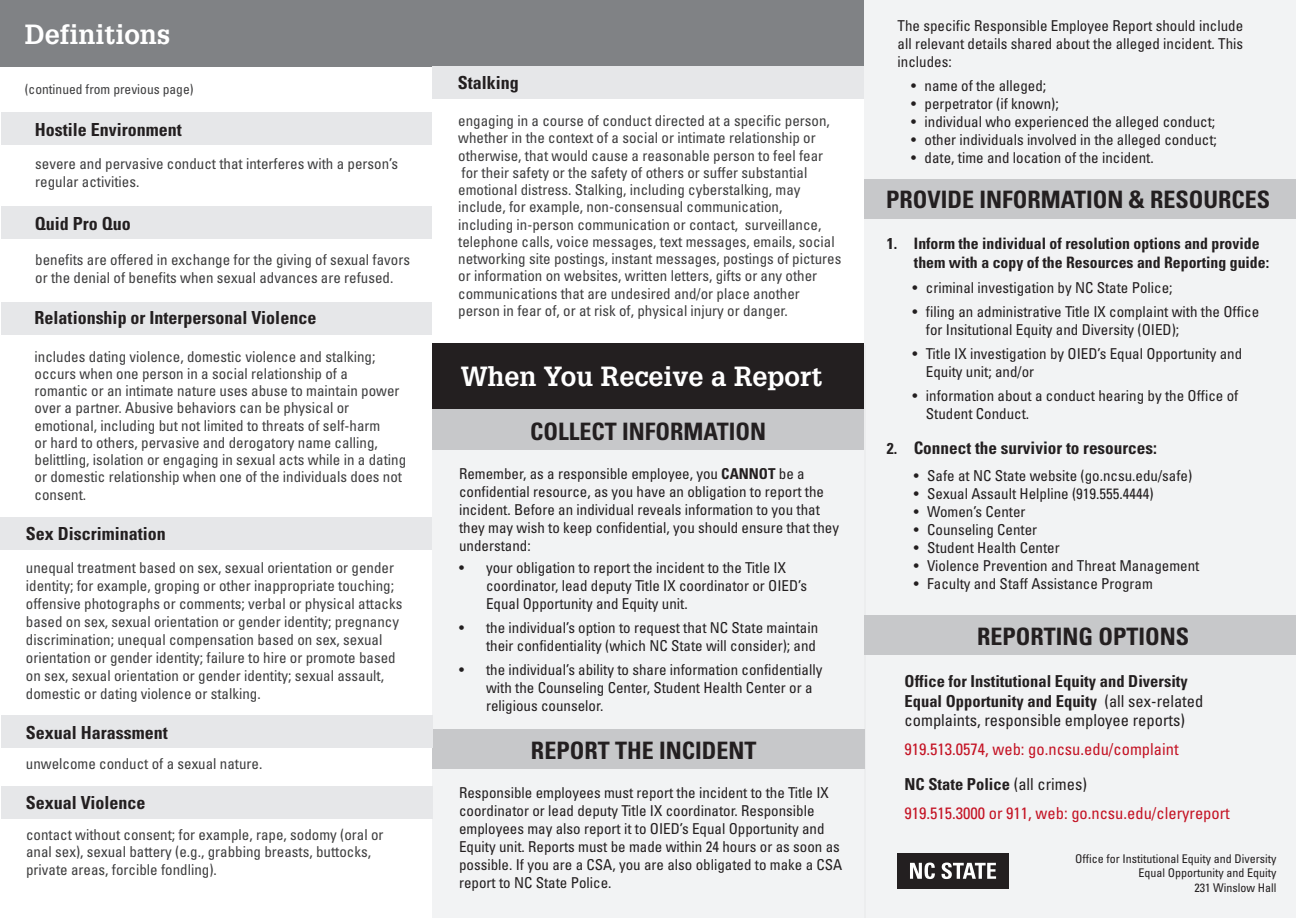
<style>
.page{position:relative;width:1296px;height:918px;background:#fff}
.page>*{position:absolute;margin:0;border:0;box-sizing:border-box;transform-origin:0 0}
.t1{font:700 27px "Glypha 65";color:#fff}
.t2{font:700 condensed 24px "Univers";color:#231f20}
.t3{font:700 condensed 18px "Univers";color:#231f20}
.t4{font:700 condensed 17.25px "Univers";color:#231f20}
.t5{font:condensed 16.5px "Univers";color:#c41324}
.t6{font:condensed 16.5px/19.8px "Univers";color:#231f20}
.t7{font:700 condensed 16.5px "Univers";color:#231f20}
.t8{font:700 condensed 15.75px/18.9px "Univers";color:#231f20}
.t9{font:condensed 15px/17.2px "Univers";color:#3e3e3f}
.t10{font:condensed 15px/18px "Univers";color:#231f20}
.t11{font:condensed 13.5px "Univers";color:#3e3e3f}
.t12{font:condensed 12px/14.4px "Univers";color:#231f20;text-align:right}
.s1{font-weight:700}
.s2{font-size:15.75px}
.s3{font-weight:400}
</style>
<div class="page">
<div style="left:864px;top:0;width:432px;height:918px;background:#f2f3f4"></div>
<div style="left:432px;top:345px;width:433px;height:573px;background:#f2f3f4"></div>
<div style="left:432px;top:344px;width:432px;height:66px;background:#231f20"></div>
<div style="left:432px;top:410px;width:432px;height:40px;background:#c7c8ca"></div>
<div style="left:432px;top:730px;width:432px;height:39px;background:#c7c8ca"></div>
<div style="left:864px;top:179px;width:432px;height:39px;background:#c7c8ca"></div>
<div style="left:864px;top:616px;width:432px;height:39px;background:#c7c8ca"></div>
<div style="left:0;top:0;width:864px;height:66px;background:#808285"></div>
<div style="left:1px;top:517px;width:431px;height:32px;background:#e6e7e9"></div>
<div style="left:1px;top:716px;width:431px;height:32px;background:#e6e7e9"></div>
<div style="left:1px;top:786px;width:431px;height:32px;background:#e6e7e9"></div>
<div style="left:432px;top:66px;width:432px;height:32px;background:#e6e7e9"></div>
<div style="left:1px;top:206px;width:431px;height:32px;background:#e6e7e9"></div>
<div style="left:1px;top:112px;width:431px;height:32px;background:#e6e7e9"></div>
<div style="left:1px;top:302px;width:431px;height:32px;background:#e6e7e9"></div>
<div style="left:898px;top:853px;width:111px;height:35px;background:#231f20"></div>
<svg style="left:910px;top:863px;width:25px;height:16px"></svg>
<svg style="left:941px;top:863px;width:55px;height:16px"></svg>
<p class="t1" style="left:25px;top:17px;width:147px">Definitions</p>
<p class="t11" style="left:25px;top:81px;width:170px">(continued from previous page)</p>
<p class="t3" style="left:35px;top:118px;width:148px">Hostile Environment</p>
<p class="t9" style="left:35px;top:155px;width:364px;line-height:18px">severe and pervasive conduct that interferes with a person’s regular activities.</p>
<p class="t3" style="left:35px;top:212px;width:97px">Quid Pro Quo</p>
<p class="t9" style="left:35px;top:250px;width:376px;line-height:18px">benefits are offered in exchange for the giving of sexual favors or the denial of benefits when sexual advances are refused.</p>
<p class="t3" style="left:35px;top:306px;width:283px">Relationship or Interpersonal Violence</p>
<p class="t9" style="left:35px;top:348px;width:373px">includes dating violence, domestic violence and stalking; occurs when one person in a social relationship of a<br>romantic or an intimate nature uses abuse to maintain power over a partner. Abusive behaviors can be physical or emotional, including but not limited to threats of self-harm<br>or hard to others, pervasive and derogatory name calling, belittling, isolation or engaging in sexual acts while in a dating or domestic relationship when one of the individuals does not consent.</p>
<p class="t3" style="left:26px;top:523px;width:142px">Sex Discrimination</p>
<p class="t9" style="left:26px;top:558px;width:378px;line-height:18px">unequal treatment based on sex, sexual orientation or gender identity; for example, groping or other inappropriate touching; offensive photographs or comments; verbal or physical attacks based on sex, sexual orientation or gender identity; pregnancy discrimination; unequal compensation based on sex, sexual orientation or gender identity; failure to hire or promote based on sex, sexual orientation or gender identity; sexual assault, domestic or dating violence or stalking.</p>
<p class="t3" style="left:26px;top:721px;width:143px">Sexual Harassment</p>
<p class="t9" style="left:26px;top:755px;width:238px">unwelcome conduct of a sexual nature.</p>
<p class="t3" style="left:26px;top:792px;width:121px">Sexual Violence</p>
<p class="t9" style="left:26px;top:826px;width:359px">contact without consent; for example, rape, sodomy (oral or anal sex), sexual battery (e.g., grabbing breasts, buttocks, private areas, forcible fondling).</p>
<p class="t3" style="left:458px;top:72px;width:63px">Stalking</p>
<p class="t9" style="left:458px;top:112px;width:373px">engaging in a course of conduct directed at a specific person, whether in the context of a social or intimate relationship or otherwise, that would cause a reasonable person to feel fear</p>
<p class="t9" style="left:462px;top:164px;width:347px">for their safety or the safety of others or suffer substantial</p>
<p class="t9" style="left:458px;top:181px;width:344px">emotional distress. Stalking, including cyberstalking, may</p>
<p class="t9" style="left:458px;top:198px;width:326px">include, for example, non-consensual communication,</p>
<p class="t9" style="left:458px;top:215px;width:385px">including in-person communication or contact, surveillance, telephone calls, voice messages, text messages, emails, social networking site postings, instant messages, postings of pictures or information on websites, written letters, gifts or any other</p>
<p class="t9" style="left:458px;top:284px;width:343px">communications that are undesired and/or place another</p>
<p class="t9" style="left:458px;top:302px;width:331px">person in fear of, or at risk of, physical injury or danger.</p>
<p class="t1" style="left:460px;top:359px;width:364px">When You Receive a Report</p>
<p class="t2" style="left:530px;top:417px;width:237px">COLLECT INFORMATION</p>
<p class="t10" style="left:459px;top:464px;width:347px">Remember, as a responsible employee, you <span class="s1">CANNOT</span> be a</p>
<p class="t10" style="left:459px;top:482px;width:381px">confidential resource, as you have an obligation to report the incident. Before an individual reveals information to you that they may wish to keep confidential, you should ensure that they understand:</p>
<p class="t10" style="left:486px;top:559px;width:323px;text-indent:-27px">• your obligation to report the incident to the Title IX coordinator, lead deputy Title IX coordinator or OIED’s<br>Equal Opportunity and Equity unit.</p>
<p class="t10" style="left:459px;top:619px;width:361px;text-align:right">• the individual’s option to request that NC State maintain their confidentiality (which NC State will consider); and</p>
<p class="t10" style="left:486px;top:661px;width:338px;text-indent:-27px">• the individual’s ability to share information confidentially with the Counseling Center, Student Health Center or a religious counselor.</p>
<p class="t2" style="left:531px;top:736px;width:227px">REPORT THE INCIDENT</p>
<p class="t10" style="left:459px;top:784px;width:371px">Responsible employees must report the incident to the Title IX</p>
<p class="t10" style="left:459px;top:802px;width:357px">coordinator or lead deputy Title IX coordinator. Responsible</p>
<p class="t10" style="left:459px;top:820px;width:367px">employees may also report it to OIED’s Equal Opportunity and</p>
<p class="t10" style="left:459px;top:838px;width:385px">Equity unit. Reports must be made within 24 hours or as soon as possible. If you are a CSA, you are also obligated to make a CSA report to NC State Police.</p>
<p class="t10" style="left:898px;top:17px;width:347px;text-align:justify">The specific Responsible Employee Report should include all relevant details shared about the alleged incident. This includes:</p>
<p class="t10" style="left:911px;top:77px;width:137px">• name of the alleged;</p>
<p class="t10" style="left:911px;top:95px;width:149px">• perpetrator (if known);</p>
<p class="t10" style="left:911px;top:113px;width:306px">• individual who experienced the alleged conduct;</p>
<p class="t10" style="left:911px;top:131px;width:307px">• other individuals involved in the alleged conduct;</p>
<p class="t10" style="left:911px;top:149px;width:244px">• date, time and location of the incident.</p>
<p class="t2" style="left:886px;top:185px;width:385px">PROVIDE INFORMATION &amp; RESOURCES</p>
<p class="t8" style="left:914px;top:234px;width:357px;text-indent:-27px">1. Inform the individual of resolution options and provide them with a copy of the Resources and Reporting guide:</p>
<p class="t10" style="left:912px;top:279px;width:262px">• criminal investigation by NC State Police;</p>
<p class="t10" style="left:926px;top:303px;width:335px;text-indent:-14px">• filing an administrative Title IX complaint with the Office for Insitutional Equity and Diversity (OIED);</p>
<p class="t10" style="left:926px;top:345px;width:318px;text-indent:-14px">• Title IX investigation by OIED’s Equal Opportunity and<br>Equity unit; and/or</p>
<p class="t10" style="left:926px;top:387px;width:314px;text-indent:-14px">• information about a conduct hearing by the Office of<br>Student Conduct.</p>
<p class="t4" style="left:887px;top:438px;width:272px"><span class="s2">2.</span> Connect the survivior to resources:</p>
<p class="t10" style="left:914px;top:467px;width:280px">• Safe at NC State website (go.ncsu.edu/safe)</p>
<p class="t10" style="left:914px;top:485px;width:242px">• Sexual Assault Helpline (919.555.4444)</p>
<p class="t10" style="left:914px;top:503px;width:113px">• Women’s Center</p>
<p class="t10" style="left:914px;top:521px;width:125px">• Counseling Center</p>
<p class="t10" style="left:914px;top:539px;width:148px">• Student Health Center</p>
<p class="t10" style="left:914px;top:557px;width:287px">• Violence Prevention and Threat Management</p>
<p class="t10" style="left:914px;top:575px;width:241px">• Faculty and Staff Assistance Program</p>
<p class="t2" style="left:977px;top:621px;width:214px">REPORTING OPTIONS</p>
<p class="t7" style="left:905px;top:671px;width:285px">Office for Institutional Equity and Diversity</p>
<p class="t6" style="left:905px;top:691px;width:300px"><span class="s1">Equal Opportunity and Equity</span> (all sex-related complaints, responsible employee reports)</p>
<p class="t5" style="left:905px;top:739px;width:275px">919.513.0574, web: go.ncsu.edu/complaint</p>
<p class="t7" style="left:905px;top:774px;width:184px">NC State Police <span class="s3">(all crimes)</span></p>
<p class="t5" style="left:905px;top:802px;width:327px">919.515.3000 or 911, web: go.ncsu.edu/cleryreport</p>
<p class="t12" style="left:1075px;top:851px;width:203px">Office for Institutional Equity and Diversity<br>Equal Opportunity and Equity</p>
<p class="t12" style="left:1195px;top:880px;width:83px">231 Winslow Hall</p>
</div>
